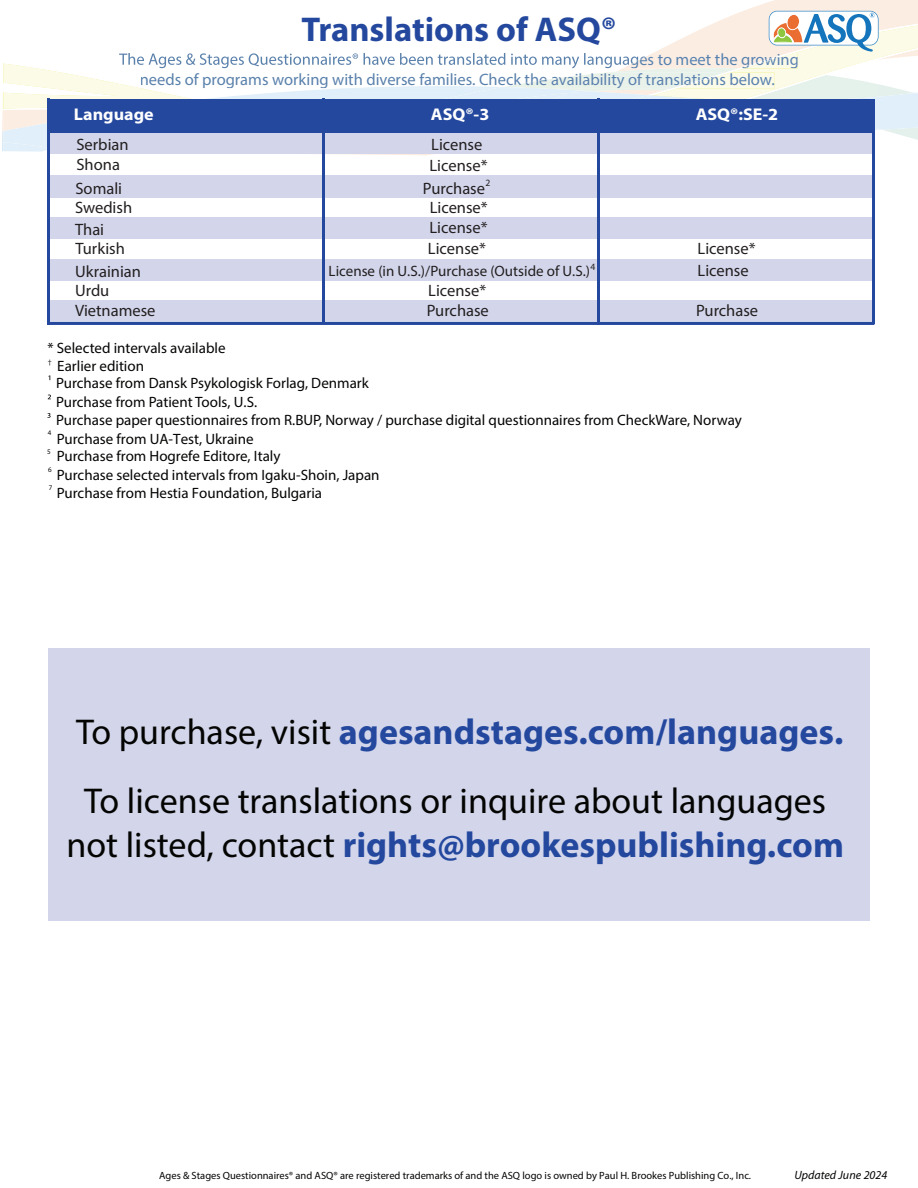
<style>
.page{position:relative;width:918px;height:1188px;background:#fff}
.page>*{position:absolute;margin:0;border:0;box-sizing:border-box;transform-origin:0 0}
.t1{font:36px/69.3px "Myriad Pro";color:#040503}
.t2{font:700 36px "Myriad Pro";color:#24489e}
.t3{font:700 34.5px "Myriad Pro";color:#24489e}
.t4{font:700 17.1px "Myriad Pro";color:#fff;scale:1.06 1}
.t5{font:16.5px "Myriad Pro";color:#231f20}
.t6{font:16.5px "Myriad Pro";color:#5880ac}
.t7{font:15px "Myriad Pro";color:#040503}
.t8{font:15px "Myriad Pro";color:#231f20}
.t9{font:italic 12px "Myriad Pro";color:#040503}
.t10{font:10.5px "Myriad Pro";color:#040503}
.t11{font:9.6px "Myriad Pro";color:#231f20}
.t12{font:7.95px "Myriad Pro";color:#231f20}
.t13{font:7.05px "Myriad Pro";color:#040503}
.s1{color:#fff}
.s2{font-weight:700;color:#24489e}
.s3{font-weight:400;color:#040503}
</style>
<div class="page">
<svg style="left:744px;top:0;width:174px;height:11px;fill:#fcede2"></svg>
<svg style="left:47px;top:413px;width:4px;height:5px"></svg>
<svg style="left:2px;top:11px;width:916px;height:144px"></svg>
<div style="left:49px;top:126px;width:826px;height:28px;background:#d3d6eb"></div>
<div style="left:49px;top:175px;width:826px;height:23px;background:#d3d6eb"></div>
<div style="left:49px;top:217px;width:826px;height:21px;background:#d3d6eb"></div>
<div style="left:49px;top:260px;width:826px;height:21px;background:#d3d6eb"></div>
<div style="left:49px;top:301px;width:826px;height:21px;background:#d3d6eb"></div>
<div style="left:47px;top:99px;width:828px;height:33px;background:#24489e"></div>
<hr style="left:47px;top:99px;width:3px;height:226px;background:#24489e">
<hr style="left:322px;top:99px;width:3px;height:223px;background:#24489e">
<hr style="left:597px;top:99px;width:2px;height:226px;background:#24489e">
<hr style="left:872px;top:101px;width:2px;height:223px;background:#24489e">
<hr style="left:47px;top:322px;width:827px;height:3px;background:#24489e">
<div style="left:48px;top:648px;width:822px;height:273px;background:#d3d6eb"></div>
<h2 class="t3" style="left:301px;top:7px;width:317px">Translations of ASQ®</h2>
<p class="t6" style="left:140px;top:69px;width:637px">needs of p<span class="s1">rograms work</span>ing with di<span class="s1">v</span>erse familie<span class="s1">s</span>. Check the <span class="s1">av</span>ailabili<span class="s1">ty of transla</span>tions bel<span class="s1">ow.</span></p>
<p class="t4" style="left:74px;top:104px;width:77px">Language</p>
<p class="t4" style="left:431px;top:104px;width:57px">ASQ®-3</p>
<p class="t4" style="left:696px;top:104px;width:79px">ASQ®:SE-2</p>
<p class="t5" style="left:76px;top:134px;width:54px">Serbian</p>
<p class="t5" style="left:431px;top:135px;width:53px">License</p>
<p class="t5" style="left:76px;top:154px;width:45px">Shona</p>
<p class="t5" style="left:430px;top:155px;width:60px">License*</p>
<p class="t5" style="left:75px;top:178px;width:48px">Somali</p>
<p class="t5" style="left:423px;top:178px;width:69px">Purchase<sup>2</sup></p>
<p class="t5" style="left:75px;top:198px;width:59px">Swedish</p>
<p class="t5" style="left:430px;top:197px;width:60px">License*</p>
<p class="t5" style="left:75px;top:219px;width:31px">Thai</p>
<p class="t5" style="left:430px;top:218px;width:60px">License*</p>
<p class="t5" style="left:75px;top:238px;width:51px">Turkish</p>
<p class="t5" style="left:428px;top:238px;width:60px">License*</p>
<p class="t5" style="left:698px;top:238px;width:60px">License*</p>
<p class="t11" style="left:590px;top:261px;width:6px">4</p>
<p class="t5" style="left:75px;top:261px;width:67px">Ukrainian</p>
<p class="t8" style="left:329px;top:262px;width:263px">License (in U.S.)/Purchase (Outside of U.S.)</p>
<p class="t5" style="left:698px;top:261px;width:53px">License</p>
<p class="t5" style="left:75px;top:280px;width:36px">Urdu</p>
<p class="t5" style="left:428px;top:280px;width:60px">License*</p>
<p class="t5" style="left:75px;top:301px;width:82px">Vietnamese</p>
<p class="t5" style="left:427px;top:301px;width:64px">Purchase</p>
<p class="t5" style="left:696px;top:301px;width:64px">Purchase</p>
<p class="t7" style="left:47px;top:339px;width:180px">* Selected intervals available</p>
<p class="t12" style="left:48px;top:357px;width:5px">†</p>
<p class="t7" style="left:57px;top:356px;width:88px">Earlier edition</p>
<p class="t7" style="left:56px;top:374px;width:314px">Purchase from Dansk Psykologisk Forlag, Denmark</p>
<p class="t7" style="left:56px;top:411px;width:687px">Purchase paper questionnaires from R.BUP, Norway / purchase digital questionnaires from CheckWare, Norway</p>
<p class="t7" style="left:56px;top:393px;width:203px">Purchase from Patient Tools, U.S.</p>
<p class="t13" style="left:48px;top:428px;width:5px">4</p>
<p class="t7" style="left:57px;top:430px;width:198px">Purchase from UA-Test, Ukraine</p>
<p class="t13" style="left:47px;top:447px;width:5px">5</p>
<p class="t7" style="left:57px;top:447px;width:225px">Purchase from Hogrefe Editore, Italy</p>
<p class="t13" style="left:48px;top:466px;width:5px">6</p>
<p class="t7" style="left:57px;top:465px;width:324px">Purchase selected intervals from Igaku-Shoin, Japan</p>
<p class="t13" style="left:49px;top:484px;width:5px">7</p>
<p class="t7" style="left:57px;top:483px;width:267px">Purchase from Hestia Foundation, Bulgaria</p>
<h1 class="t1" style="left:76px;top:697px;width:769px">To purchase, visit <span class="s2">agesandstages.com/languages.<br></span>To license translations or inquire about languages</h1>
<h1 class="t2" style="left:66px;top:821px;width:779px"><span class="s3">not listed, contact</span> rights@brookespublishing.com</h1>
<p class="t10" style="left:159px;top:1169px;width:593px">Ages &amp; Stages Questionnaires® and ASQ® are registered trademarks of and the ASQ logo is owned by Paul H. Brookes Publishing Co., Inc.</p>
<p class="t9" style="left:794px;top:1168px;width:94px">Updated June 2024</p>
</div>
